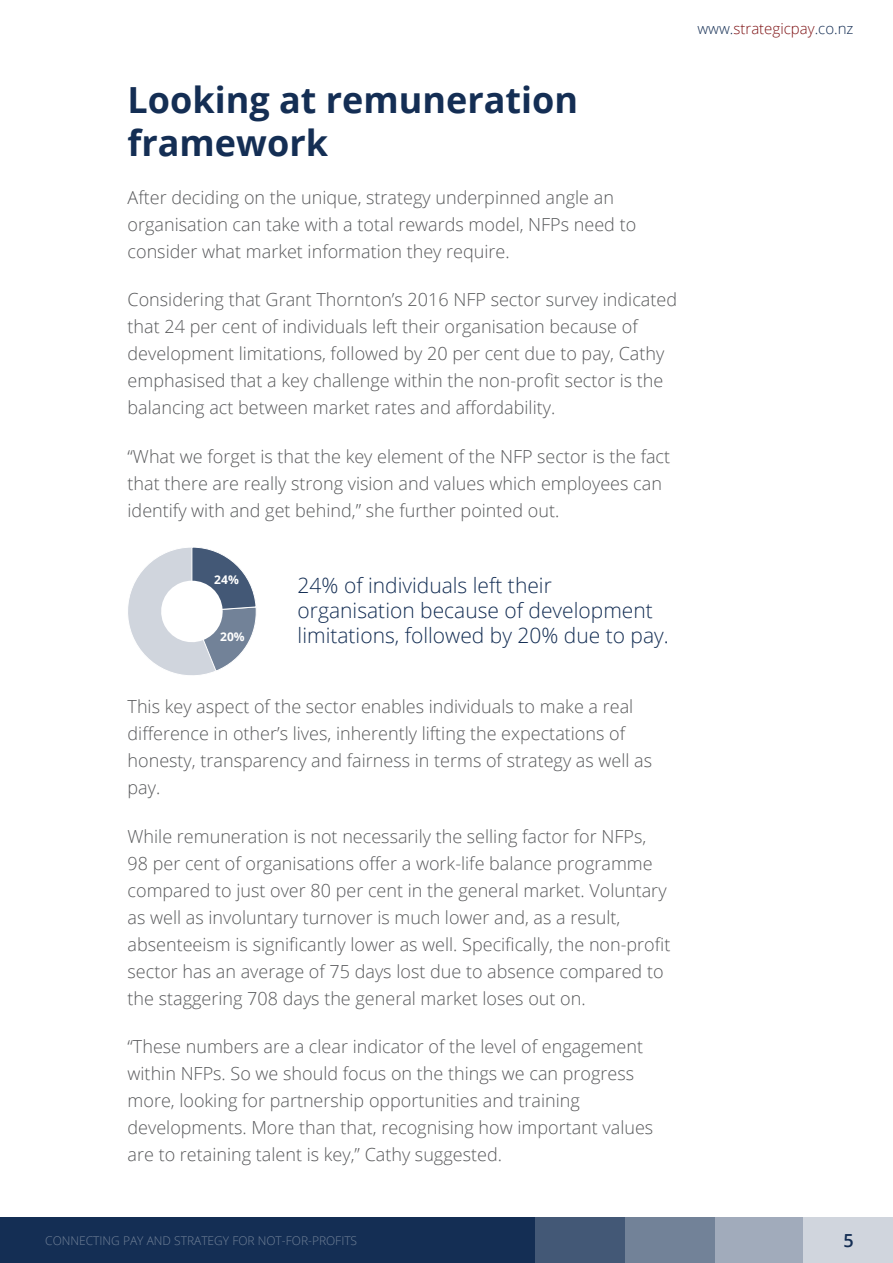
<style>
.page{position:relative;width:893px;height:1263px;background:#fff}
.page>*{position:absolute;margin:0;border:0;box-sizing:border-box;transform-origin:0 0}
.t1{font:700 36px/43.2px "Open Sans";color:#142e54}
.t2{font:300 21px/25.2px "Open Sans";color:#142e54}
.t3{font:300 18px/27px "Open Sans";color:#58595b}
.t4{font:600 18px "Open Sans";color:#142e54}
.t5{font:300 15px "Open Sans";color:#7f1416}
.t6{font:300 12px "Open Sans";color:#728298}
.t7{font:700 12px "Open Sans";color:#fff}
.s1{color:#142e54}
</style>
<div class="page">
<div style="left:0;top:1218px;width:893px;height:45px;background:#142e54"></div>
<div style="left:714px;top:1218px;width:90px;height:45px;background:#a1abbb"></div>
<div style="left:536px;top:1218px;width:89px;height:45px;background:#435876"></div>
<div style="left:804px;top:1218px;width:89px;height:45px;background:#d0d5dd"></div>
<div style="left:625px;top:1218px;width:89px;height:45px;background:#728298"></div>
<svg style="left:128px;top:547px;width:128px;height:128px"></svg>
<h1 class="t1" style="left:128px;top:77px;width:452px">Looking at remuneration framework</h1>
<p class="t3" style="left:128px;top:184px;width:510px">After deciding on the unique, strategy underpinned angle an organisation can take with a total rewards model, NFPs need to consider what market information they require.</p>
<p class="t3" style="left:128px;top:286px;width:551px">Considering that Grant Thornton’s 2016 NFP sector survey indicated that 24 per cent of individuals left their organisation because of development limitations, followed by 20 per cent due to pay, Cathy emphasised that a key challenge within the non-profit sector is the balancing act between market rates and affordability.</p>
<p class="t3" style="left:128px;top:442px;width:544px">“What we forget is that the key element of the NFP sector is the fact that there are really strong vision and values which employees can identify with and get behind,” she further pointed out.</p>
<p class="t7" style="left:214px;top:571px;width:26px">24%</p>
<p class="t7" style="left:220px;top:628px;width:26px">20%</p>
<p class="t2" style="left:298px;top:572px;width:373px">24% of individuals left their organisation because of development limitations, followed by 20% due to pay.</p>
<p class="t3" style="left:128px;top:693px;width:526px">This key aspect of the sector enables individuals to make a real difference in other’s lives, inherently lifting the expectations of honesty, transparency and fairness in terms of strategy as well as pay.</p>
<p class="t3" style="left:128px;top:822px;width:544px">While remuneration is not necessarily the selling factor for NFPs, 98 per cent of organisations offer a work-life balance programme compared to just over 80 per cent in the general market. Voluntary as well as involuntary turnover is much lower and, as a result, absenteeism is significantly lower as well. Specifically, the non-profit sector has an average of 75 days lost due to absence compared to the staggering 708 days the general market loses out on.</p>
<p class="t3" style="left:128px;top:1032px;width:527px">“These numbers are a clear indicator of the level of engagement within NFPs. So we should focus on the things we can progress more, looking for partnership opportunities and training developments. More than that, recognising how important values are to retaining talent is key,” Cathy suggested.</p>
<p class="t5" style="left:697px;top:18px;width:158px"><span class="s1">www.</span>strategicpay<span class="s1">.co.nz</span></p>
<p class="t6" style="left:45px;top:1232px;width:313px">CONNECTING PAY AND STRATEGY FOR NOT-FOR-PROFITS</p>
<p class="t4" style="left:843px;top:1228px;width:12px">5</p>
</div>
